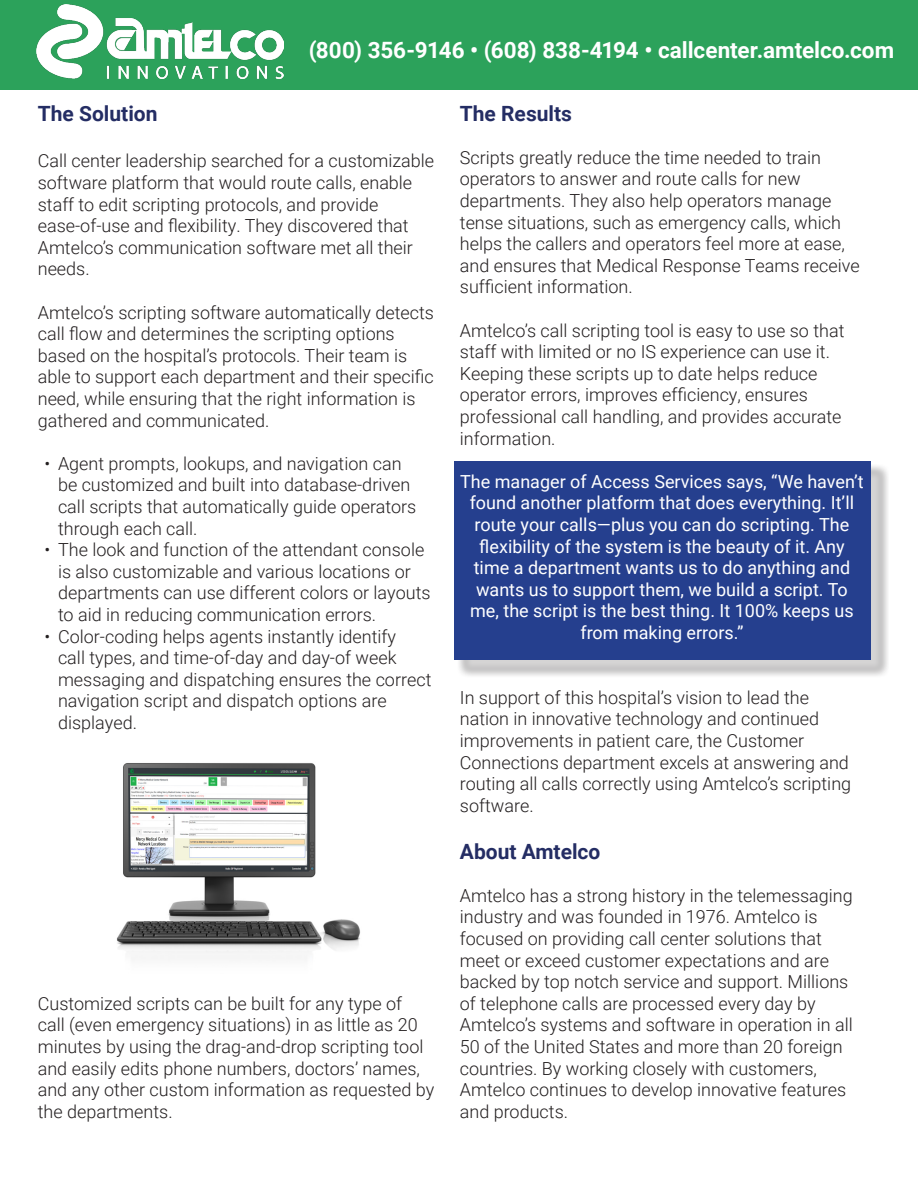
<style>
.page{position:relative;width:918px;height:1188px;background:#fff}
.page>*{position:absolute;margin:0;border:0;box-sizing:border-box;transform-origin:0 0}
.Body{font:700 22.5px "Roboto";color:#fff}
.t1{font:700 21px "Roboto";color:#242d64}
.t2{font:300 18px/21.6px "Roboto";color:#231f20}
.t3{font:18px/21.6px "Roboto";color:#fff;text-align:center}
</style>
<div class="page">
<div style="left:457px;top:463px;width:432px;height:215px;background:#fff;opacity:.75"></div>
<div style="left:455px;top:461px;width:416px;height:198px;background:#253f8e"></div>
<div style="left:0;top:0;width:918px;height:90px;background:#2ca25b"></div>
<img style="left:117px;top:763px;width:243px;height:190px">
<img style="left:37px;top:5px;width:246px;height:73px">
<p class="Body" style="left:309px;top:34px;width:587px">(800) 356-9146 • (608) 838-4194 • callcenter.amtelco.com</p>
<p class="t1" style="left:38px;top:98px;width:121px">The Solution</p>
<p class="t2" style="left:38px;top:149px;width:398px">Call center leadership searched for a customizable software platform that would route calls, enable staff to edit scripting protocols, and provide ease-of-use and flexibility. They discovered that Amtelco’s communication software met all their needs.</p>
<p class="t2" style="left:38px;top:301px;width:398px">Amtelco’s scripting software automatically detects call flow and determines the scripting options based on the hospital’s protocols. Their team is able to support each department and their specific need, while ensuring that the right information is gathered and communicated.</p>
<p class="t2" style="left:58px;top:452px;width:360px;text-indent:-14px">• Agent prompts, lookups, and navigation can be customized and built into database-driven call scripts that automatically guide operators through each call.</p>
<p class="t2" style="left:58px;top:538px;width:374px;text-indent:-14px">• The look and function of the attendant console is also customizable and various locations or departments can use different colors or layouts to aid in reducing communication errors.</p>
<p class="t2" style="left:58px;top:625px;width:375px;text-indent:-14px">• Color-coding helps agents instantly identify<br>call types, and time-of-day and day-of week messaging and dispatching ensures the correct navigation script and dispatch options are displayed.</p>
<p class="t2" style="left:38px;top:992px;width:398px">Customized scripts can be built for any type of<br>call (even emergency situations) in as little as 20 minutes by using the drag-and-drop scripting tool and easily edits phone numbers, doctors’ names, and any other custom information as requested by the departments.</p>
<p class="t1" style="left:460px;top:98px;width:114px">The Results</p>
<p class="t2" style="left:460px;top:146px;width:401px">Scripts greatly reduce the time needed to train operators to answer and route calls for new departments. They also help operators manage tense situations, such as emergency calls, which helps the callers and operators feel more at ease, and ensures that Medical Response Teams receive sufficient information.</p>
<p class="t2" style="left:460px;top:319px;width:386px">Amtelco’s call scripting tool is easy to use so that staff with limited or no IS experience can use it.</p>
<p class="t2" style="left:460px;top:362px;width:383px">Keeping these scripts up to date helps reduce operator errors, improves efficiency, ensures professional call handling, and provides accurate information.</p>
<p class="t3" style="left:460px;top:470px;width:405px">The manager of Access Services says, “We haven’t found another platform that does everything. It’ll route your calls—plus you can do scripting. The flexibility of the system is the beauty of it. Any time a department wants us to do anything and wants us to support them, we build a script. To me, the script is the best thing. It 100% keeps us from making errors.”</p>
<p class="t2" style="left:460px;top:686px;width:393px">In support of this hospital’s vision to lead the nation in innovative technology and continued improvements in patient care, the Customer Connections department excels at answering and routing all calls correctly using Amtelco’s scripting software.</p>
<p class="t1" style="left:460px;top:836px;width:142px">About Amtelco</p>
<p class="t2" style="left:460px;top:884px;width:394px">Amtelco has a strong history in the telemessaging industry and was founded in 1976. Amtelco is focused on providing call center solutions that meet or exceed customer expectations and are backed by top notch service and support. Millions of telephone calls are processed every day by Amtelco’s systems and software in operation in all 50 of the United States and more than 20 foreign countries. By working closely with customers, Amtelco continues to develop innovative features and products.</p>
</div>
